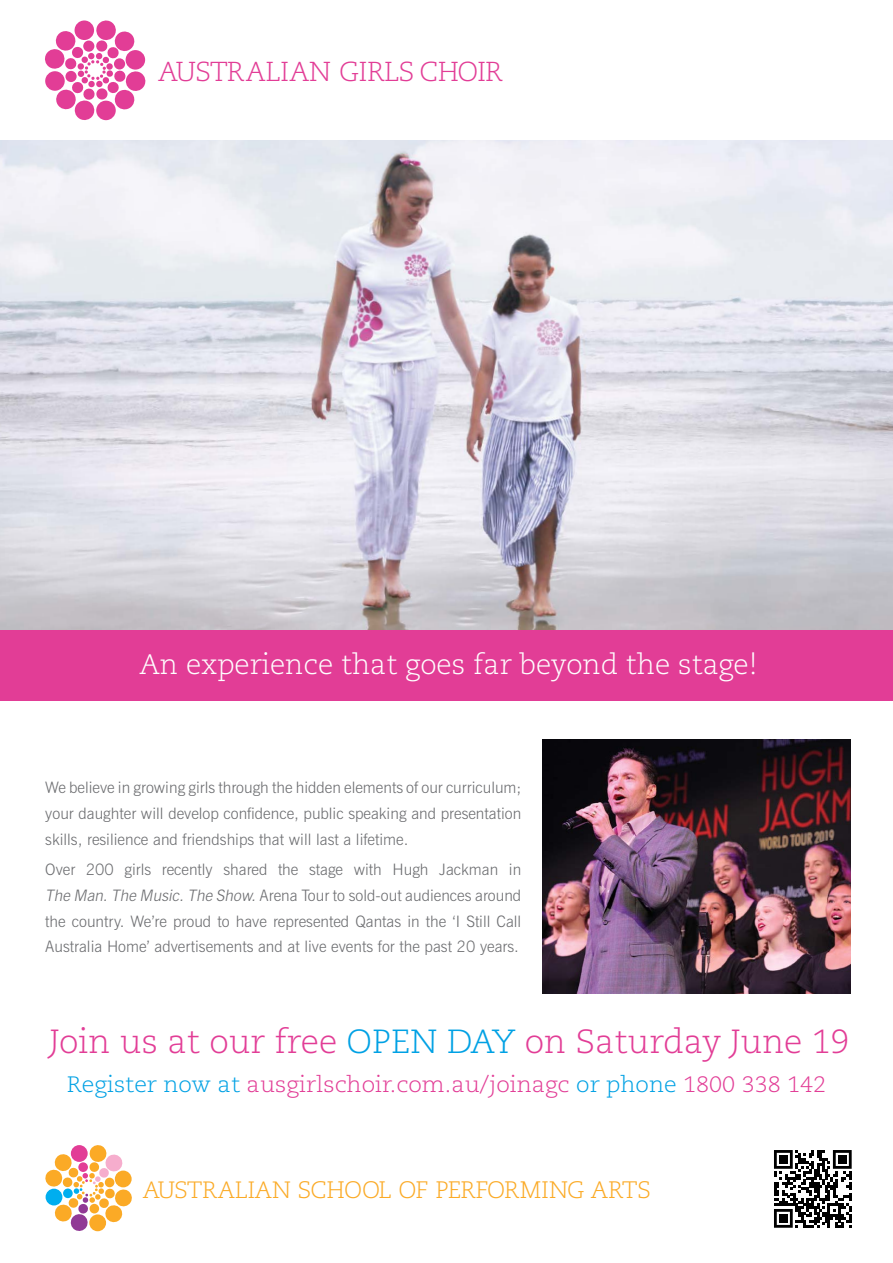
<style>
.page{position:relative;width:893px;height:1263px;background:#fff}
.page>*{position:absolute;margin:0;border:0;box-sizing:border-box;transform-origin:0 0}
.t1{font:300 33.45px "Caecilia LT Std";color:#e23d96}
.t2{font:300 28.2px "Caecilia LT Std";color:#fff}
.t3{font:300 27.45px "Caecilia LT Std";letter-spacing:-.02em;color:#e23d96}
.t4{font:300 23.85px "Caecilia LT Std";letter-spacing:-.03em;color:#fbaa26}
.t5{font:300 22.35px "Caecilia LT Std";color:#e23d96;scale:1.05 1}
.t6{font:300 15.75px/25.8px "News Gothic BT";color:#6d6e71;text-align:justify}
.s1{font-style:italic}
.s2{color:#00a1e4}
.s3{font-size:23.55px}
</style>
<div class="page">
<img style="left:542px;top:740px;width:308px;height:254px">
<svg style="left:45px;top:1145px;width:87px;height:87px"></svg>
<svg style="left:45px;top:20px;width:101px;height:101px"></svg>
<img style="left:0;top:140px;width:893px;height:491px">
<div style="left:0;top:631px;width:893px;height:70px;background:#e23d96"></div>
<svg style="left:774px;top:1150px;width:78px;height:78px"></svg>
<div style="left:779px;top:1155px;width:8px;height:8px;background:#000"></div>
<div style="left:838px;top:1155px;width:8px;height:8px;background:#000"></div>
<div style="left:779px;top:1214px;width:8px;height:8px;background:#000"></div>
<h3 class="t3" style="left:158px;top:56px;width:346px">AUSTRALIAN GIRLS CHOIR</h3>
<h2 class="t2" style="left:140px;top:648px;width:620px">An experience that goes far beyond the stage!</h2>
<p class="t6" style="left:45px;top:775px;width:477px">We believe in growing girls through the hidden elements of our curriculum; your daughter will develop confidence, public speaking and presentation skills, resilience and friendships that will last a lifetime.</p>
<p class="t6" style="left:45px;top:856px;width:477px">Over 200 girls recently shared the stage with Hugh Jackman in <span class="s1">The Man.The Music.The Show.</span>Arena Tour to sold-out audiences around the country. We’re proud to have represented Qantas in the ‘I Still Call Australia Home’ advertisements and at live events for the past 20 years.</p>
<h1 class="t1" style="left:49px;top:1022px;width:801px">Join us at our free <span class="s2">OPEN DAY</span> on Saturday June 19</h1>
<h3 class="t5" style="left:67px;top:1071px;width:725px"><span class="s2">Register now at</span> ausgirlschoir.com.au/joinagc <span class="s2">or phone</span> 1800 338 142</h3>
<h3 class="t4" style="left:143px;top:1176px;width:509px"><span class="s3">AUSTRALIAN</span> SCHOOL OF PERFORMING ARTS</h3>
</div>
